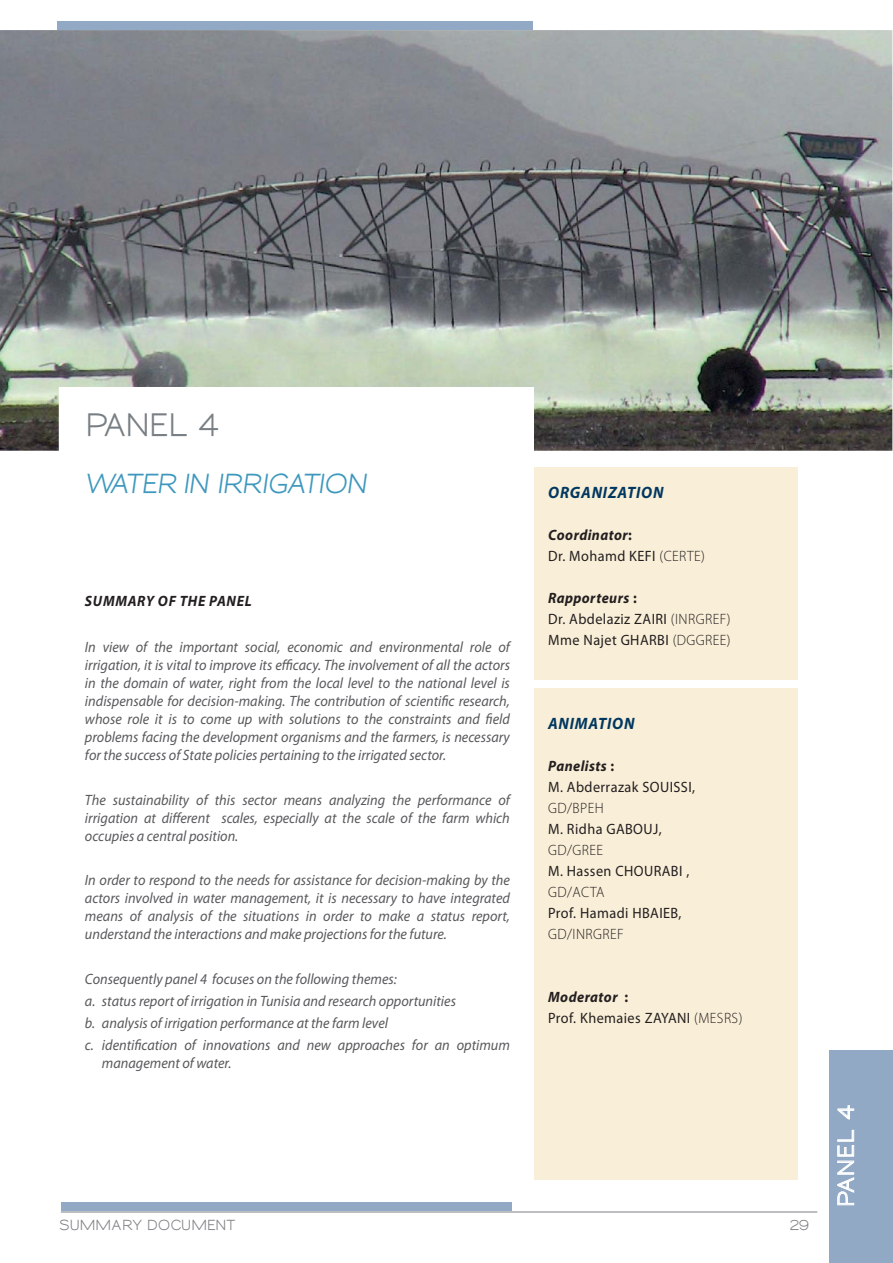
<style>
.page{position:relative;width:893px;height:1263px;background:#fff}
.page>*{position:absolute;margin:0;border:0;box-sizing:border-box;transform-origin:0 0}
.t1{font:700 30px "Sansumi";letter-spacing:-.055em;color:#787f84;scale:.95 1}
.t2{font:700 25.5px "Sansumi";letter-spacing:-.055em;color:#3e98bd;scale:.95 1}
.t3{font:700 21px "Sansumi";letter-spacing:.015em;color:#fff;scale:.95 1}
.t4{font:italic 700 16.5px "Myriad Pro";letter-spacing:.05em;color:#003760;scale:.95 1}
.t5{font:italic 15px/18px "Myriad Pro";color:#58595b;text-align:justify;scale:.95 1}
.t6{font:15px/21px "Myriad Pro";letter-spacing:.03em;color:#231f20;scale:.95 1}
.t7{font:300 15px "Myriad Pro";letter-spacing:.03em;color:#231f20;scale:.95 1}
.t8{font:italic 700 15px "Myriad Pro";letter-spacing:.05em;color:#231f20;scale:.95 1}
.t9{font:700 13.5px "Sansumi";letter-spacing:-.03em;color:#808285;scale:.95 1}
.s1{font-weight:700;font-style:italic}
.s2{font-weight:700}
.s3{font-weight:300}
</style>
<div class="page">
<hr style="left:61px;top:1211px;width:756px;height:2px;background:#a7a9ac">
<div style="left:534px;top:467px;width:263px;height:213px;background:#f9eed7"></div>
<div style="left:534px;top:688px;width:263px;height:492px;background:#f9eed7"></div>
<div style="left:57px;top:22px;width:476px;height:8px;background:#91a9c4"></div>
<img style="left:0;top:30px;width:892px;height:421px">
<div style="left:61px;top:1203px;width:450px;height:8px;background:#91a9c4"></div>
<div style="left:829px;top:1050px;width:63px;height:212px;background:#91a9c4"></div>
<svg style="left:837px;top:1130px;width:18px;height:76px"></svg>
<svg style="left:837px;top:1105px;width:17px;height:15px"></svg>
<h1 class="t1" style="left:85px;top:408px;width:145px">PANEL 4</h1>
<h2 class="t2" style="left:85px;top:469px;width:302px">WATER IN IRRIGATION</h2>
<p class="t8" style="left:85px;top:592px;width:177px">SUMMARY OF THE PANEL</p>
<p class="t5" style="left:85px;top:639px;width:449px">In view of the important social, economic and environmental role of irrigation, it is vital to improve its efficacy. The involvement of all the actors in the domain of water, right from the local level to the national level is indispensable for decision-making. The contribution of scientific research, whose role it is to come up with solutions to the constraints and field problems facing the development organisms and the farmers, is necessary for the success of State policies pertaining to the irrigated sector.</p>
<p class="t5" style="left:85px;top:792px;width:449px">The sustainability of this sector means analyzing the performance of irrigation at different scales, especially at the scale of the farm which occupies a central position.</p>
<p class="t5" style="left:85px;top:872px;width:449px">In order to respond to the needs for assistance for decision-making by the actors involved in water management, it is necessary to have integrated means of analysis of the situations in order to make a status report, understand the interactions and make projections for the future.</p>
<p class="t5" style="left:85px;top:968px;width:449px;line-height:22.2px;text-align:left">Consequently panel 4 focuses on the following themes:<br>a. status report of irrigation in Tunisia and research opportunities<br>b. analysis of irrigation performance at the farm level<br>c. identification of innovations and new approaches for an optimum</p>
<p class="t5" style="left:102px;top:1055px;width:138px">management of water.</p>
<p class="t4" style="left:548px;top:483px;width:123px">ORGANIZATION</p>
<p class="t6" style="left:548px;top:525px;width:167px"><span class="s1">Coordinator</span><span class="s2">:<br></span>Dr. Mohamd KEFI <span class="s3">(CERTE)</span></p>
<p class="t6" style="left:548px;top:588px;width:194px"><span class="s1">Rapporteurs</span> <span class="s2">:<br></span>Dr. Abdelaziz ZAIRI <span class="s3">(INRGREF)<br></span>Mme Najet GHARBI <span class="s3">(DGGREE)</span></p>
<p class="t4" style="left:548px;top:714px;width:92px">ANIMATION</p>
<p class="t6" style="left:548px;top:756px;width:156px"><span class="s1">Panelists</span> <span class="s2">:<br></span>M. Abderrazak SOUISSI,</p>
<p class="t7" style="left:548px;top:799px;width:60px">GD/BPEH</p>
<p class="t6" style="left:548px;top:819px;width:121px">M. Ridha GABOUJ,</p>
<p class="t7" style="left:548px;top:841px;width:59px">GD/GREE</p>
<p class="t6" style="left:548px;top:861px;width:150px">M. Hassen CHOURABI ,</p>
<p class="t7" style="left:548px;top:883px;width:61px">GD/ACTA</p>
<p class="t6" style="left:548px;top:902px;width:142px">Prof. Hamadi HBAIEB,</p>
<p class="t7" style="left:548px;top:925px;width:81px">GD/INRGREF</p>
<p class="t6" style="left:548px;top:986px;width:206px"><span class="s1">Moderator</span> <span class="s2">:<br></span>Prof. Khemaies ZAYANI <span class="s3">(MESRS)</span></p>
<p class="t9" style="left:59px;top:1218px;width:187px">SUMMARY DOCUMENT</p>
<p class="t9" style="left:789px;top:1218px;width:23px">29</p>
<h3 class="t3" style="left:834px;top:1207px;width:111px;rotate:-90deg">PANEL 4</h3>
</div>
